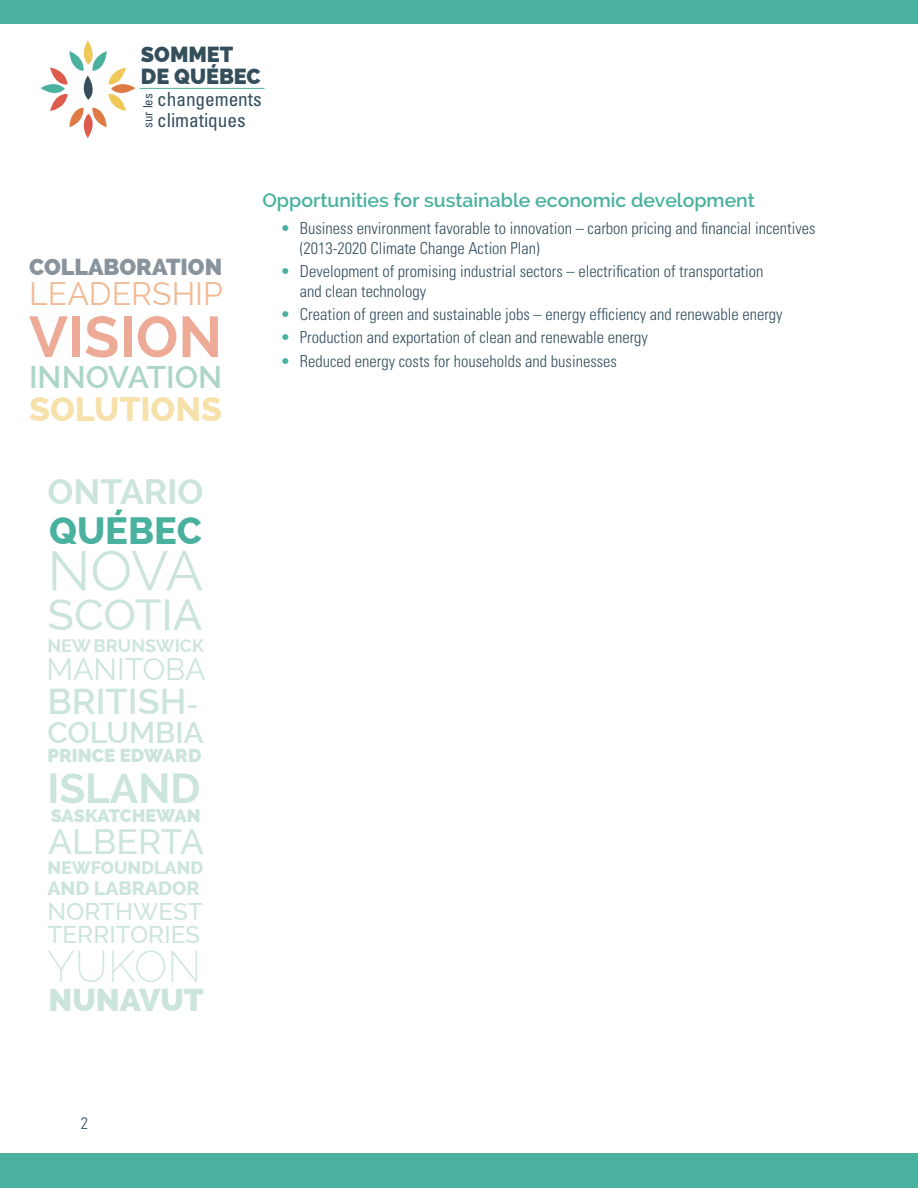
<style>
.page{position:relative;width:918px;height:1188px;background:#fff}
.page>*{position:absolute;margin:0;border:0;box-sizing:border-box;transform-origin:0 0}
.Nom_salle_plan{font:700 57.45px "Raleway";color:#edab97}
.Nom_salle_plan-2{font:55.5px "Raleway";color:#cce5dc}
.Nom_salle_plan-3{font:200 43.8px "Raleway";color:#cce5dc}
.Nom_salle_plan-4{font:500 43.5px "Raleway";color:#cce5dc}
.Nom_salle_plan-5{font:700 42px "Raleway";color:#cce5dc}
.Nom_salle_plan-6{font:800 37.95px "Raleway";color:#49b19e}
.Nom_salle_plan-7{font:600 36px "Raleway";color:#cce5dc}
.Nom_salle_plan-8{font:700 35.25px "Raleway";color:#cce5dc}
.Nom_salle_plan-9{font:500 35.25px "Raleway";color:#cce5dc}
.Nom_salle_plan-10{font:800 33.9px "Raleway";color:#f6e1aa}
.Nom_salle_plan-11{font:31.8px "Raleway";color:#f0ba95}
.Nom_salle_plan-12{font:800 31.65px "Raleway";color:#cce5dc}
.Nom_salle_plan-13{font:600 31.35px "Raleway";color:#abd5c9}
.Nom_salle_plan-14{font:30.3px "Raleway";color:#cce5dc}
.Nom_salle_plan-15{font:600 30px "Raleway";color:#cce5dc}
.Nom_salle_plan-16{font:500 24.3px/22.5px "Raleway";color:#cce5dc}
.Nom_salle_plan-17{font:800 23.1px "Raleway";color:#88939c}
.t1{font:800 21.9px/21.9px "Raleway";color:#354e5c}
.H2_sans_ligne{font:600 19.5px "Raleway";color:#49b19e}
.Nom_salle_plan-18{font:800 19.5px "Raleway";color:#cce5dc}
.t2{font:condensed 19.35px "Univers";letter-spacing:-.005em;color:#354e5c}
.Nom_salle_plan-19{font:800 18.75px "Raleway";color:#cce5dc}
.Nom_salle_plan-20{font:800 18.15px "Raleway";color:#cce5dc}
.Nom_salle_plan-21{font:700 18px "Raleway";color:#cce5dc}
.Nom_salle_plan-22{font:800 18px "Raleway";color:#cce5dc}
.t3{font:300 condensed 16.5px/19.8px "Univers";color:#334f5d}
.t4{font:condensed 12.9px "Univers";color:#354e5c}
.s1{font-size:27.9px}
.s2{color:#49b19e}
</style>
<div class="page">
<svg style="left:41px;top:40px;width:94px;height:98px"></svg>
<hr style="left:139px;top:88px;width:126px;height:1px;background:#4bb19e">
<div style="left:0;top:0;width:918px;height:24px;background:#49b19e"></div>
<div style="left:0;top:1153px;width:918px;height:35px;background:#49b19e"></div>
<h3 class="t1" style="left:141px;top:44px;width:121px">SOMMET<br>DE QUÉBEC</h3>
<p class="t2" style="left:157px;top:87px;width:106px">changements</p>
<p class="t4" style="left:140px;top:128px;width:36px;rotate:-90deg">sur les</p>
<p class="t2" style="left:157px;top:108px;width:90px">climatiques</p>
<p class="Nom_salle_plan-17" style="left:29px;top:254px;width:194px">COLLABORATION</p>
<p class="Nom_salle_plan-11" style="left:29px;top:276px;width:195px">LEADERSHIP</p>
<p class="Nom_salle_plan" style="left:29px;top:304px;width:194px">VISION</p>
<p class="Nom_salle_plan-13" style="left:29px;top:359px;width:194px">INNOVATION</p>
<p class="Nom_salle_plan-10" style="left:29px;top:390px;width:194px">SOLUTIONS</p>
<p class="Nom_salle_plan-8" style="left:48px;top:472px;width:158px">ONTARIO</p>
<p class="Nom_salle_plan-6" style="left:49px;top:509px;width:155px">QUÉBEC</p>
<p class="Nom_salle_plan-2" style="left:47px;top:539px;width:157px">NOVA</p>
<p class="Nom_salle_plan-4" style="left:47px;top:590px;width:156px">SCOTIA</p>
<p class="Nom_salle_plan-21" style="left:47px;top:635px;width:158px">NEW BRUNSWICK</p>
<p class="Nom_salle_plan-14" style="left:46px;top:652px;width:161px">MANITOBA</p>
<p class="Nom_salle_plan-7" style="left:47px;top:681px;width:152px">BRITISH<span class="s1">-</span></p>
<p class="Nom_salle_plan-15" style="left:47px;top:715px;width:158px">COLUMBIA</p>
<p class="Nom_salle_plan-19" style="left:47px;top:745px;width:156px">PRINCE EDWARD</p>
<p class="Nom_salle_plan-5" style="left:47px;top:764px;width:155px">ISLAND</p>
<p class="Nom_salle_plan-9" style="left:48px;top:821px;width:157px">ALBERTA</p>
<p class="Nom_salle_plan-20" style="left:51px;top:805px;width:151px">SASKATCHEWAN</p>
<p class="Nom_salle_plan-22" style="left:47px;top:858px;width:157px">NEWFOUNDLAND</p>
<p class="Nom_salle_plan-18" style="left:47px;top:877px;width:154px">AND LABRADOR</p>
<p class="Nom_salle_plan-16" style="left:47px;top:900px;width:157px">NORTHWEST<br>TERRITORIES</p>
<p class="Nom_salle_plan-3" style="left:47px;top:941px;width:156px">YUKON</p>
<p class="Nom_salle_plan-12" style="left:49px;top:982px;width:156px">NUNAVUT</p>
<p class="H2_sans_ligne" style="left:262px;top:189px;width:494px">Opportunities for sustainable economic development</p>
<p class="t3" style="left:300px;top:218px;width:517px;text-indent:-20px"><span class="s2">•</span> Business environment favorable to innovation – carbon pricing and financial incentives (2013-2020 Climate Change Action Plan)</p>
<p class="t3" style="left:300px;top:261px;width:465px;text-indent:-20px"><span class="s2">•</span> Development of promising industrial sectors – electrification of transportation and clean technology</p>
<p class="t3" style="left:280px;top:304px;width:504px"><span class="s2">•</span> Creation of green and sustainable jobs – energy efficiency and renewable energy</p>
<p class="t3" style="left:280px;top:328px;width:369px"><span class="s2">•</span> Production and exportation of clean and renewable energy</p>
<p class="t3" style="left:280px;top:351px;width:338px"><span class="s2">•</span> Reduced energy costs for households and businesses</p>
<p class="t3" style="left:81px;top:1113px;width:9px">2</p>
</div>
